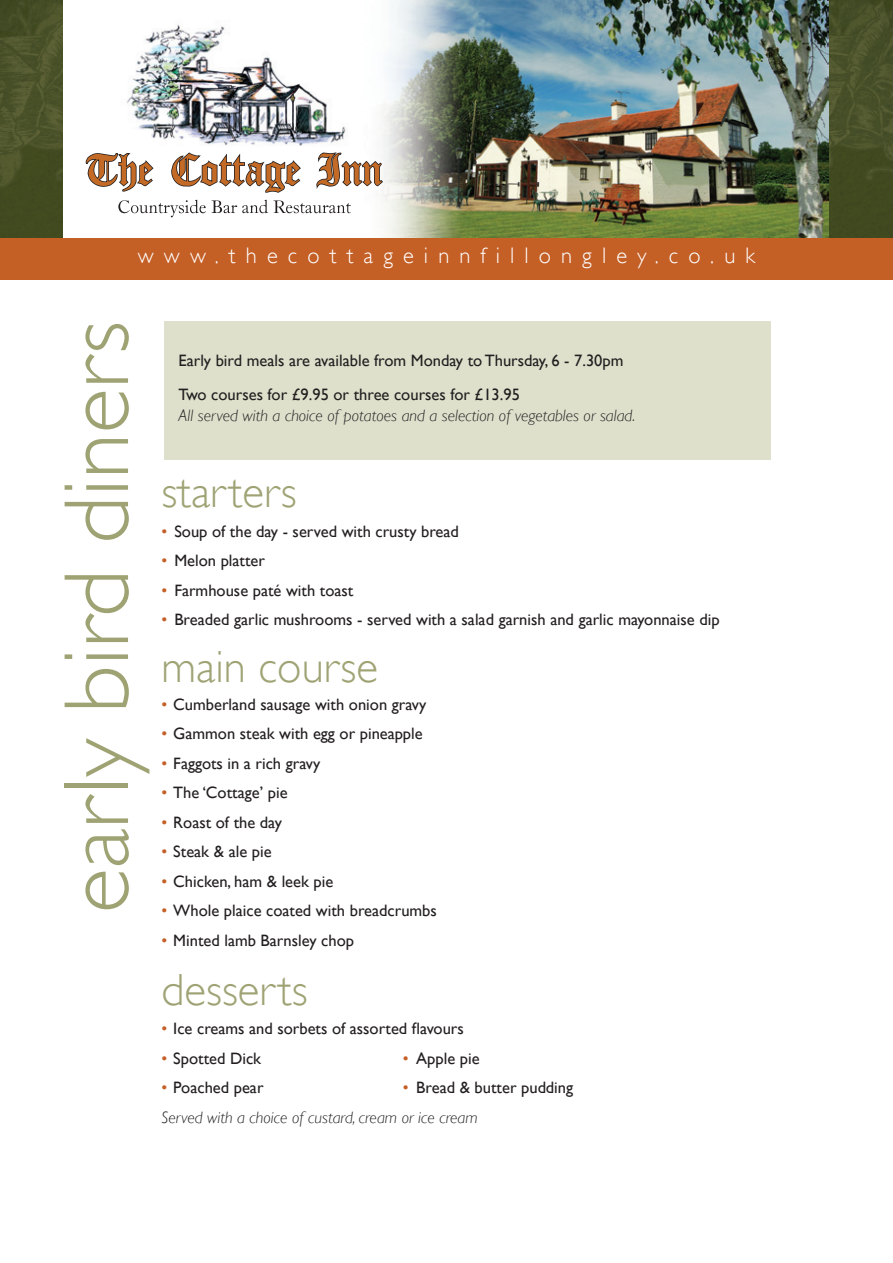
<style>
.page{position:relative;width:893px;height:1263px;background:#fff}
.page>*{position:absolute;margin:0;border:0;box-sizing:border-box;transform-origin:0 0}
.t1{font:300 93px "Gill Sans";color:#9fa374}
.t2{font:300 45px "Gill Sans";color:#9fa374}
.t3{font:300 22.5px "Gill Sans";letter-spacing:.45em;color:#fff}
.t4{font:16.5px/33.8px "Gill Sans";color:#231f20}
.t5{font:italic 300 16.5px/29.5px "Gill Sans";color:#231f20}
.s1{color:#c45f26}
.s2{font-weight:400;font-style:normal;color:#c45f26}
.s3{font-weight:400;font-style:normal}
</style>
<div class="page">
<img style="left:0;top:0;width:893px;height:238px">
<div style="left:164px;top:321px;width:606px;height:138px;background:#dfe0cc"></div>
<img style="left:64px;top:0;width:764px;height:238px">
<svg style="left:66px;top:151px;width:318px;height:66px"></svg>
<img style="left:114px;top:12px;width:240px;height:135px">
<div style="left:0;top:238px;width:893px;height:41px;background:#c45f26"></div>
<h3 class="t3" style="left:138px;top:242px;width:619px">www.thecottageinnfillongley.co.uk</h3>
<h1 class="t1" style="left:44px;top:913px;width:593px;rotate:-90deg">early bird diners</h1>
<p class="t4" style="left:179px;top:344px;width:446px">Early bird meals are available from Monday to Thursday, 6 - 7.30pm<br>Two courses for £9.95 or three courses for £13.95</p>
<p class="t5" style="left:179px;top:401px;width:458px">All served with a choice of potatoes and a selection of vegetables or salad.</p>
<h2 class="t2" style="left:162px;top:467px;width:137px">starters</h2>
<p class="t4" style="left:162px;top:514px;width:299px"><span class="s1">•</span> Soup of the day - served with crusty bread</p>
<p class="t4" style="left:162px;top:544px;width:105px"><span class="s1">•</span> Melon platter</p>
<p class="t4" style="left:162px;top:573px;width:193px"><span class="s1">•</span> Farmhouse paté with toast</p>
<p class="t4" style="left:162px;top:603px;width:560px"><span class="s1">•</span> Breaded garlic mushrooms - served with a salad garnish and garlic mayonnaise dip</p>
<h2 class="t2" style="left:162px;top:641px;width:218px">main course</h2>
<p class="t4" style="left:162px;top:687px;width:266px"><span class="s1">•</span> Cumberland sausage with onion gravy</p>
<p class="t4" style="left:162px;top:716px;width:263px"><span class="s1">•</span> Gammon steak with egg or pineapple</p>
<p class="t4" style="left:162px;top:746px;width:160px"><span class="s1">•</span> Faggots in a rich gravy</p>
<p class="t4" style="left:162px;top:775px;width:128px"><span class="s1">•</span> The ‘Cottage’ pie</p>
<p class="t4" style="left:162px;top:805px;width:122px"><span class="s1">•</span> Roast of the day</p>
<p class="t4" style="left:162px;top:834px;width:111px"><span class="s1">•</span> Steak &amp; ale pie</p>
<p class="t4" style="left:162px;top:864px;width:173px"><span class="s1">•</span> Chicken, ham &amp; leek pie</p>
<p class="t4" style="left:162px;top:893px;width:277px"><span class="s1">•</span> Whole plaice coated with breadcrumbs</p>
<p class="t4" style="left:162px;top:923px;width:194px"><span class="s1">•</span> Minted lamb Barnsley chop</p>
<h2 class="t2" style="left:162px;top:964px;width:148px">desserts</h2>
<p class="t4" style="left:162px;top:1012px;width:304px"><span class="s1">•</span> Ice creams and sorbets of assorted flavours</p>
<p class="t4" style="left:162px;top:1041px;width:101px"><span class="s1">•</span> Spotted Dick</p>
<p class="t4" style="left:403px;top:1041px;width:78px"><span class="s1">•</span> Apple pie</p>
<p class="t4" style="left:162px;top:1071px;width:103px"><span class="s1">•</span> Poached pear</p>
<p class="t5" style="left:162px;top:1073px;width:413px;text-indent:241px"><span class="s2">•</span> <span class="s3">Bread &amp; butter pudding<br></span>Served with a choice of custard, cream or ice cream</p>
</div>
